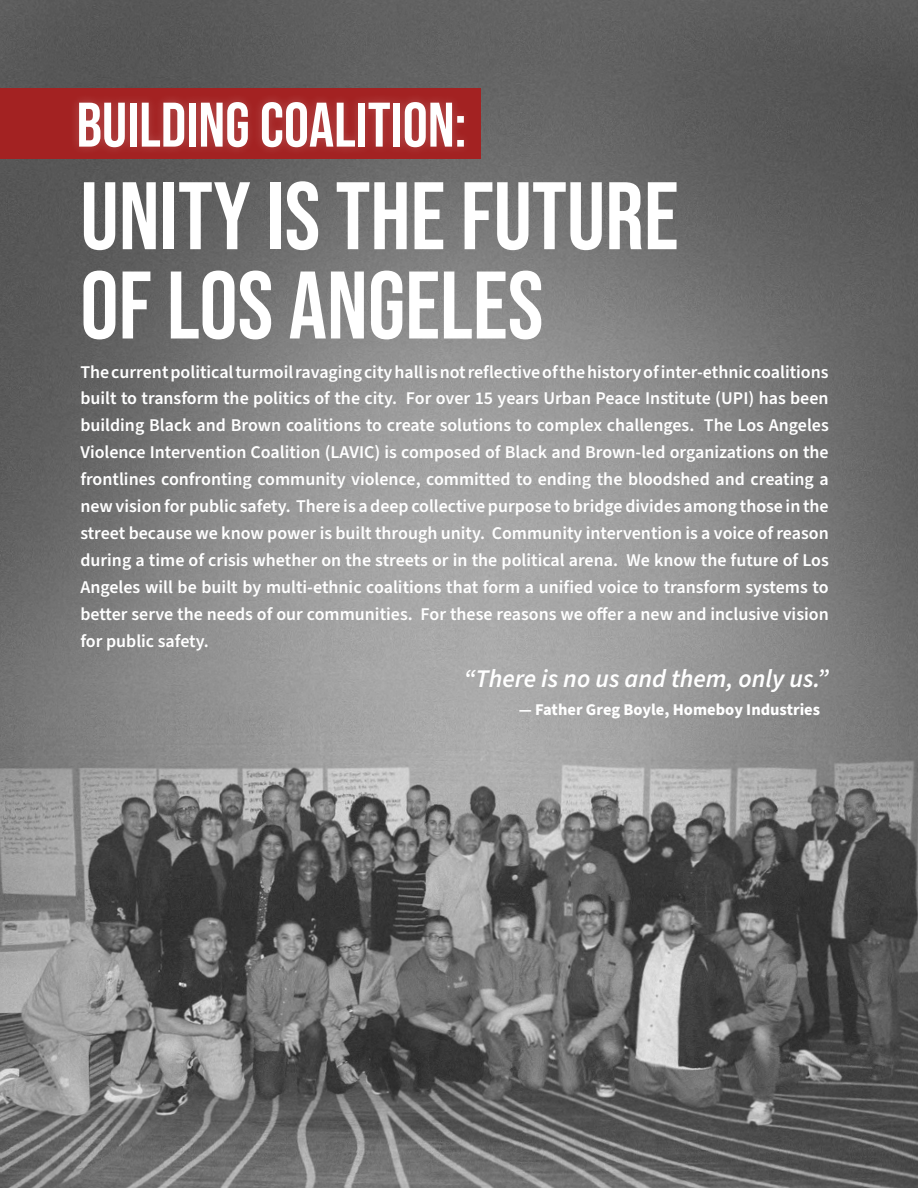
<style>
.page{position:relative;width:918px;height:1188px;background:#fff}
.page>*{position:absolute;margin:0;border:0;box-sizing:border-box;transform-origin:0 0}
.t1{font:95.7px/89.2px "Bebas Neue";color:#fff}
.t2{font:62.85px "Bebas Neue";color:#fff}
.t3{font:italic 600 25.35px "Source Sans Pro";color:#fff}
.t4{font:600 18px/26.8px "Source Sans Pro";color:#fff;text-align:justify}
.t5{font:700 16.5px "Source Sans Pro";color:#fff}
</style>
<div class="page">
<img style="left:0;top:0;width:918px;height:1188px">
<div style="left:0;top:88px;width:480px;height:71px;background:#a32222"></div>
<div style="left:70px;top:92px;width:403px;height:65px;background:#fff;opacity:.19"></div>
<h2 class="t2" style="left:77px;top:89px;width:391px">building COALITION:</h2>
<h1 class="t1" style="left:80px;top:171px;width:600px">UNITY IS THE FUTURE<br>OF LOS ANGELES</h1>
<p class="t4" style="left:80px;top:359px;width:750px">The current political turmoil ravaging city hall is not reflective of the history of inter-ethnic coalitions built to transform the politics of the city. For over 15 years Urban Peace Institute (UPI) has been building Black and Brown coalitions to create solutions to complex challenges. The Los Angeles Violence Intervention Coalition (LAVIC) is composed of Black and Brown-led organizations on the frontlines confronting community violence, committed to ending the bloodshed and creating a new vision for public safety. There is a deep collective purpose to bridge divides among those in the street because we know power is built through unity. Community intervention is a voice of reason during a time of crisis whether on the streets or in the political arena. We know the future of Los Angeles will be built by multi-ethnic coalitions that form a unified voice to transform systems to better serve the needs of our communities. For these reasons we offer a new and inclusive vision for public safety.</p>
<h3 class="t3" style="left:464px;top:662px;width:367px">“There is no us and them, only us.”</h3>
<p class="t5" style="left:519px;top:699px;width:303px">— Father Greg Boyle, Homeboy Industries</p>
</div>
